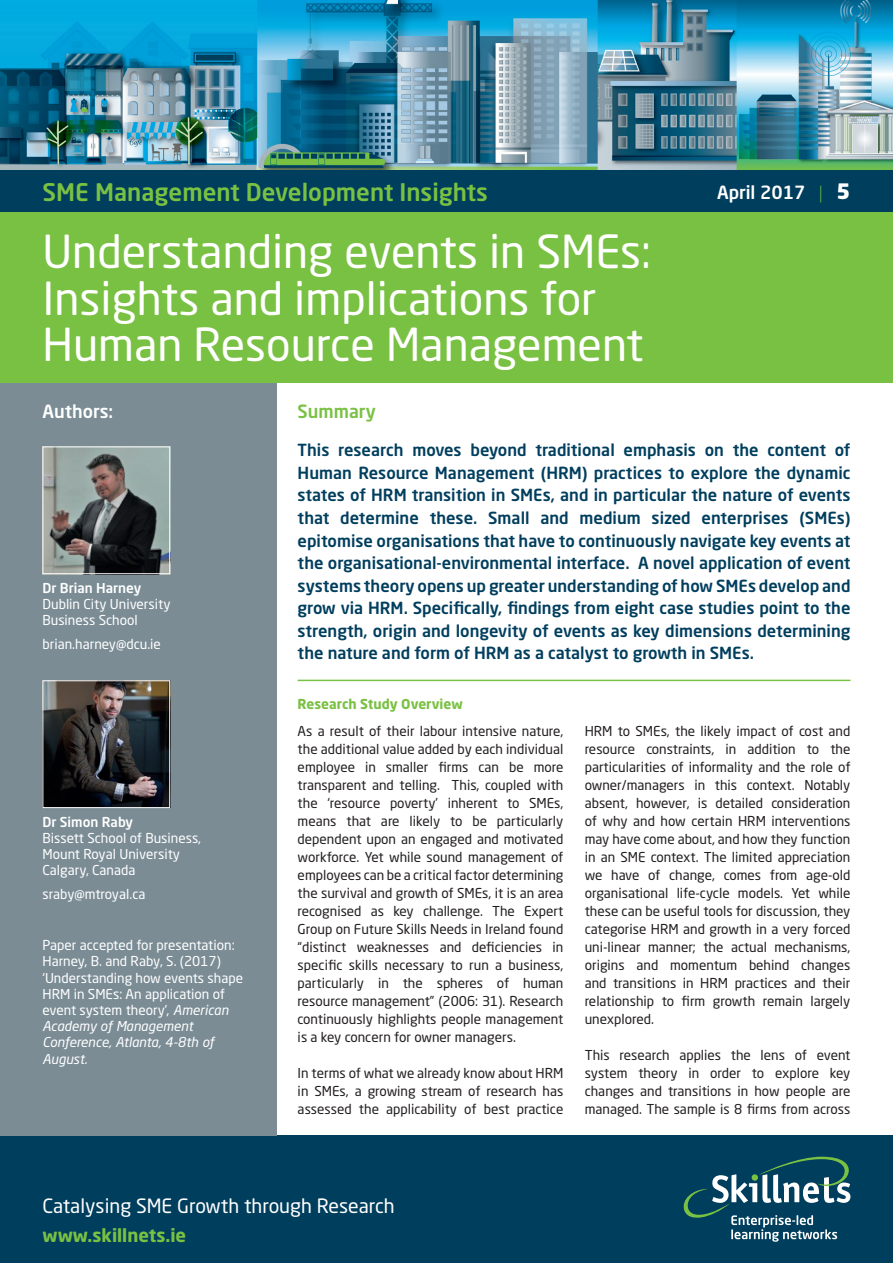
<style>
.page{position:relative;width:893px;height:1263px;background:#fff}
.page>*{position:absolute;margin:0;border:0;box-sizing:border-box;transform-origin:0 0}
.t1{font:45px/46.5px "Neo Sans Std";color:#fff}
.t2{font:500 24px "Neo Sans Std";color:#79c142}
.t3{font:19.5px "Neo Sans Std";color:#fff}
.t4{font:500 18px "Neo Sans Std";color:#fff}
.t5{font:700 18px "Neo Sans Std";color:#79c142}
.t6{font:500 18px "Neo Sans Std";color:#79c142}
.t7{font:500 16.5px/22.5px "Neo Sans Std";color:#003e5e;text-align:justify}
.t8{font:13.5px/18px "Neo Sans Std";color:#231f20;text-align:justify}
.t9{font:13.5px/16.2px "Neo Sans Std";color:#fff}
.t10{font:500 13.5px "Neo Sans Std";color:#fff}
.t11{font:700 13.5px "Neo Sans Std";color:#79c142}
.s1{font-weight:300;color:#79c142}
.s2{font-weight:900;font-size:21px}
.s3{font-style:italic}
</style>
<div class="page">
<div style="left:0;top:1135px;width:893px;height:128px;background:#003e5e"></div>
<svg style="left:683px;top:1157px;width:167px;height:85px"></svg>
<img style="left:0;top:0;width:893px;height:170px">
<div style="left:0;top:170px;width:893px;height:43px;background:#003e5e"></div>
<div style="left:0;top:213px;width:893px;height:170px;background:#79c142"></div>
<div style="left:0;top:383px;width:276px;height:752px;background:#7b8c95"></div>
<img style="left:45px;top:448px;width:123px;height:124px">
<div style="left:43px;top:446px;width:127px;height:128px;border:1px solid #fff"></div>
<img style="left:45px;top:682px;width:123px;height:124px">
<div style="left:43px;top:680px;width:127px;height:128px;border:1px solid #fff"></div>
<hr style="left:298px;top:680px;width:552px;height:1px;background:#79c142">
<h2 class="t2" style="left:43px;top:177px;width:447px">SME Management Development Insights</h2>
<h1 class="t1" style="left:43px;top:228px;width:610px">Understanding events in SMEs:<br>Insights and implications for<br>Human Resource Management</h1>
<h3 class="t4" style="left:717px;top:181px;width:135px">April 2017 <span class="s1">|</span> <span class="s2">5</span></h3>
<h3 class="t4" style="left:43px;top:400px;width:72px">Authors:</h3>
<p class="t10" style="left:43px;top:579px;width:100px">Dr Brian Harney</p>
<p class="t9" style="left:43px;top:596px;width:130px">Dublin City University<br>Business School</p>
<p class="t9" style="left:43px;top:636px;width:120px">brian.harney@dcu.ie</p>
<p class="t10" style="left:43px;top:813px;width:92px">Dr Simon Raby</p>
<p class="t9" style="left:43px;top:830px;width:160px">Bissett School of Business,<br>Mount Royal University<br>Calgary, Canada</p>
<p class="t9" style="left:43px;top:886px;width:104px">sraby@mtroyal.ca</p>
<p class="t9" style="left:43px;top:937px;width:202px">Paper accepted for presentation:<br>Harney, B. and Raby, S. (2017) ‘Understanding how events shape<br>HRM in SMEs: An application of event system theory’, <span class="s3">American<br>Academy of Management<br>Conference, Atlanta, 4-8th of<br>August.</span></p>
<h3 class="t6" style="left:298px;top:400px;width:80px">Summary</h3>
<p class="t7" style="left:298px;top:439px;width:554px">This research moves beyond traditional emphasis on the content of Human Resource Management (HRM) practices to explore the dynamic states of HRM transition in SMEs, and in particular the nature of events that determine these. Small and medium sized enterprises (SMEs) epitomise organisations that have to continuously navigate key events at the organisational-environmental interface. A novel application of event systems theory opens up greater understanding of how SMEs develop and grow via HRM. Specifically, findings from eight case studies point to the strength, origin and longevity of events as key dimensions determining the nature and form of HRM as a catalyst to growth in SMEs.</p>
<p class="t11" style="left:298px;top:695px;width:167px">Research Study Overview</p>
<p class="t8" style="left:298px;top:722px;width:267px">As a result of their labour intensive nature, the additional value added by each individual employee in smaller firms can be more transparent and telling. This, coupled with the ‘resource poverty’ inherent to SMEs, means that are likely to be particularly dependent upon an engaged and motivated workforce. Yet while sound management of employees can be a critical factor determining the survival and growth of SMEs, it is an area recognised as key challenge. The Expert Group on Future Skills Needs in Ireland found “distinct weaknesses and deficiencies in specific skills necessary to run a business, particularly in the spheres of human resource management” (2006: 31). Research continuously highlights people management is a key concern for owner managers.</p>
<p class="t8" style="left:298px;top:1064px;width:267px">In terms of what we already know about HRM in SMEs, a growing stream of research has assessed the applicability of best practice</p>
<p class="t8" style="left:585px;top:722px;width:267px">HRM to SMEs, the likely impact of cost and resource constraints, in addition to the particularities of informality and the role of owner/managers in this context. Notably absent, however, is detailed consideration of why and how certain HRM interventions may have come about, and how they function in an SME context. The limited appreciation we have of change, comes from age-old organisational life-cycle models. Yet while these can be useful tools for discussion, they categorise HRM and growth in a very forced uni-linear manner; the actual mechanisms, origins and momentum behind changes and transitions in HRM practices and their relationship to firm growth remain largely unexplored.</p>
<p class="t8" style="left:585px;top:1046px;width:267px">This research applies the lens of event system theory in order to explore key changes and transitions in how people are managed. The sample is 8 firms from across</p>
<h3 class="t3" style="left:43px;top:1194px;width:354px">Catalysing SME Growth through Research</h3>
<h3 class="t5" style="left:43px;top:1223px;width:145px">www.skillnets.ie</h3>
</div>
